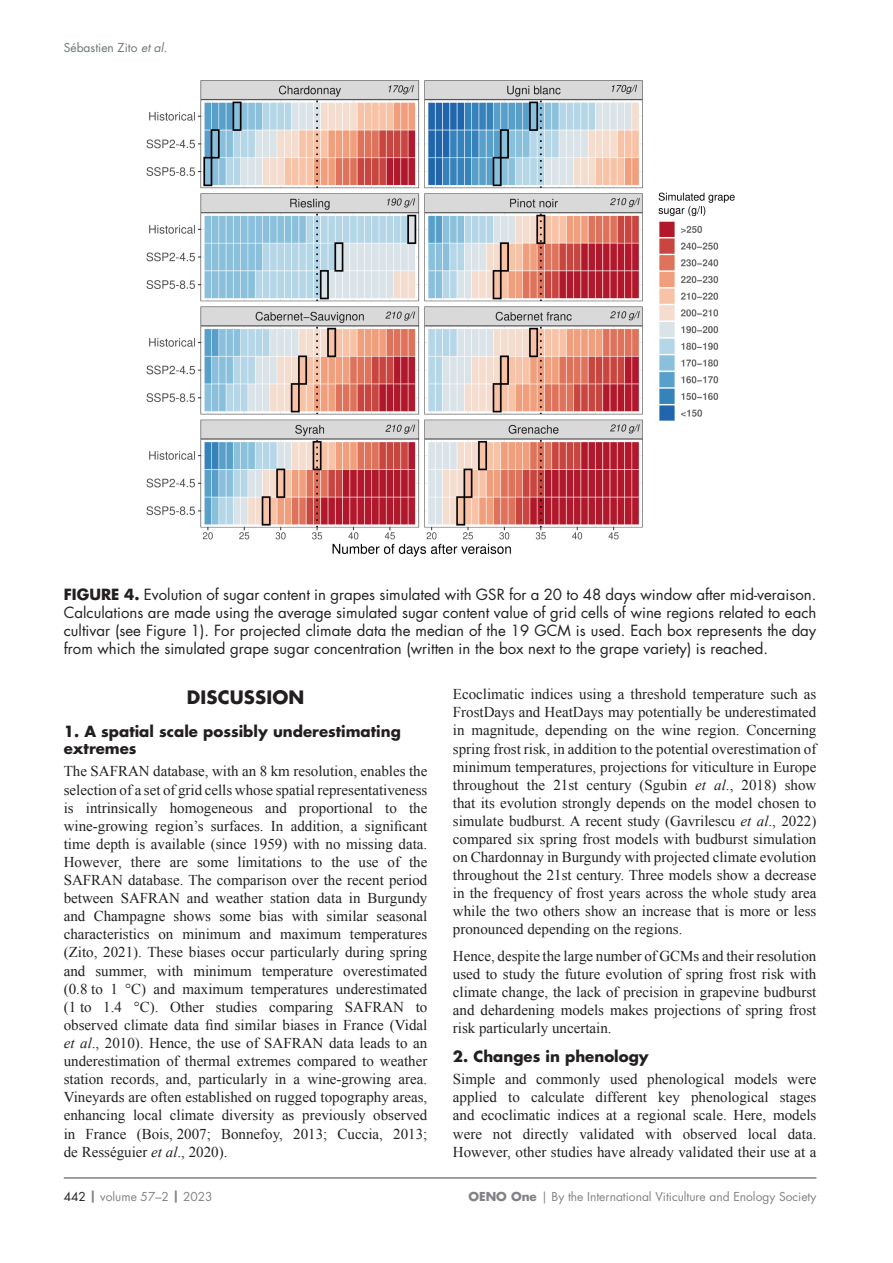
<style>
.page{position:relative;width:893px;height:1263px;background:#fff}
.page>*{position:absolute;margin:0;border:0;box-sizing:border-box;transform-origin:0 0}
.t1{font:700 18px "Futura Std";letter-spacing:.01em;color:#231f20}
.t2{font:15px/18.1px "Times New Roman";color:#231f20;text-align:justify}
.t3{font:15px/18px "Futura Std";color:#231f20;text-align:justify}
.t4{font:700 15px/16.6px "Futura Std";color:#231f20}
.t5{font:12px "Futura Std";color:#808285}
.t6{font:12px "Futura Std";color:#6b7771}
.s1{font-style:italic}
.s2{font-weight:700}
.s3{color:#231f20}
</style>
<div class="page">
<hr style="left:64px;top:1177px;width:752px;height:2px;background:#808285">
<img style="left:146px;top:80px;width:589px;height:477px">
<p class="t6" style="left:64px;top:40px;width:105px">Sébastien Zito <span class="s1">et al.</span></p>
<p class="t3" style="left:64px;top:586px;width:754px"><span class="s2">FIGURE 4.</span> Evolution of sugar content in grapes simulated with GSR for a 20 to 48 days window after mid-veraison.<br>Calculations are made using the average simulated sugar content value of grid cells of wine regions related to each cultivar (see Figure 1). For projected climate data the median of the 19 GCM is used. Each box represents the day from which the simulated grape sugar concentration (written in the box next to the grape variety) is reached.</p>
<p class="t1" style="left:187px;top:685px;width:119px">DISCUSSION</p>
<p class="t4" style="left:64px;top:723px;width:339px">1. A spatial scale possibly underestimating extremes</p>
<p class="t2" style="left:64px;top:762px;width:365px">The SAFRAN database, with an 8 km resolution, enables the selection of a set of grid cells whose spatial representativeness is intrinsically homogeneous and proportional to the wine-growing region’s surfaces. In addition, a significant time depth is available (since 1959) with no missing data.<br>However, there are some limitations to the use of the SAFRAN database. The comparison over the recent period between SAFRAN and weather station data in Burgundy and Champagne shows some bias with similar seasonal characteristics on minimum and maximum temperatures (Zito, 2021). These biases occur particularly during spring and summer, with minimum temperature overestimated (0.8 to 1 °C) and maximum temperatures underestimated (1 to 1.4 °C). Other studies comparing SAFRAN to observed climate data find similar biases in France (Vidal <span class="s1">et al</span>., 2010). Hence, the use of SAFRAN data leads to an underestimation of thermal extremes compared to weather station records, and, particularly in a wine-growing area.<br>Vineyards are often established on rugged topography areas, enhancing local climate diversity as previously observed in France (Bois, 2007; Bonnefoy, 2013; Cuccia, 2013; de Rességuier <span class="s1">et al</span>., 2020).</p>
<p class="t2" style="left:453px;top:685px;width:365px">Ecoclimatic indices using a threshold temperature such as FrostDays and HeatDays may potentially be underestimated in magnitude, depending on the wine region. Concerning spring frost risk, in addition to the potential overestimation of minimum temperatures, projections for viticulture in Europe throughout the 21st century (Sgubin <span class="s1">et al</span>., 2018) show that its evolution strongly depends on the model chosen to simulate budburst. A recent study (Gavrilescu <span class="s1">et al</span>., 2022) compared six spring frost models with budburst simulation on Chardonnay in Burgundy with projected climate evolution throughout the 21st century. Three models show a decrease in the frequency of frost years across the whole study area while the two others show an increase that is more or less pronounced depending on the regions.</p>
<p class="t2" style="left:453px;top:946px;width:365px">Hence, despite the large number of GCMs and their resolution used to study the future evolution of spring frost risk with climate change, the lack of precision in grapevine budburst and dehardening models makes projections of spring frost risk particularly uncertain.</p>
<p class="t4" style="left:453px;top:1048px;width:197px">2. Changes in phenology</p>
<p class="t2" style="left:453px;top:1070px;width:365px">Simple and commonly used phenological models were applied to calculate different key phenological stages and ecoclimatic indices at a regional scale. Here, models were not directly validated with observed local data.<br>However, other studies have already validated their use at a</p>
<p class="t5" style="left:64px;top:1188px;width:150px"><span class="s3">442</span> <span class="s2">|</span> volume 57–2 <span class="s2">|</span> 2023</p>
<p class="t5" style="left:468px;top:1188px;width:349px"><span class="s2">OENO One</span> | By the International Viticulture and Enology Society</p>
</div>
